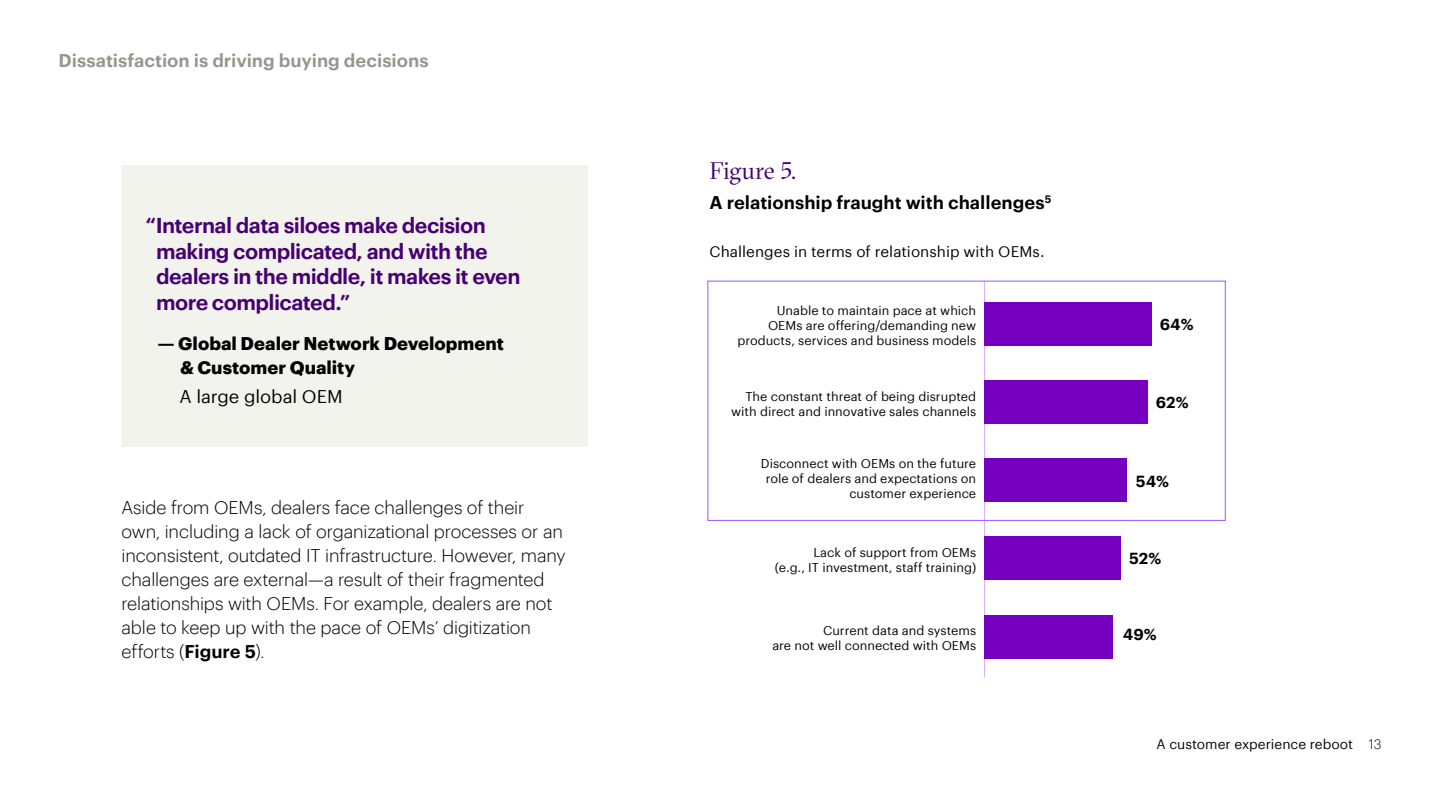
<style>
.page{position:relative;width:1440px;height:810px;background:#fff}
.page>*{position:absolute;margin:0;border:0;box-sizing:border-box;transform-origin:0 0}
.t1{font:24px "GT Sectra Fine";letter-spacing:-.01em;color:#460073}
.t2{font:600 21px/25.5px "Graphik";letter-spacing:-.025em;color:#460073}
.t3{font:300 18px/24px "Graphik";letter-spacing:-.01em;color:#000}
.t4{font:700 18px/24px "Graphik";color:#000}
.t5{font:600 18px "Graphik";color:#96968c}
.t6{font:600 18px "Graphik";letter-spacing:-.005em;color:#000}
.t7{font:18px "Graphik";letter-spacing:-.005em;color:#000}
.t8{font:600 15.75px "Graphik";color:#000}
.t9{font:15px "Graphik";color:#000}
.t10{font:13.5px "Graphik";color:#000}
.t11{font:12.45px/15px "Graphik";color:#000;text-align:right}
.s1{font-weight:600}
.s2{font-weight:300}
</style>
<div class="page">
<div style="left:121px;top:165px;width:467px;height:281px;background:#f3f3ed"></div>
<hr style="left:984px;top:281px;width:1px;height:396px;background:#dcafff">
<div style="left:708px;top:281px;width:518px;height:240px;border:1px solid #a055f5"></div>
<div style="left:984px;top:615px;width:129px;height:44px;background:#7500c0"></div>
<div style="left:984px;top:537px;width:137px;height:43px;background:#7500c0"></div>
<div style="left:984px;top:459px;width:143px;height:43px;background:#7500c0"></div>
<div style="left:984px;top:381px;width:163px;height:43px;background:#7500c0"></div>
<div style="left:984px;top:303px;width:168px;height:43px;background:#7500c0"></div>
<h3 class="t5" style="left:58px;top:47px;width:372px">Dissatisfaction is driving buying decisions</h3>
<h2 class="t2" style="left:156px;top:211px;width:366px;text-indent:-10px">“Internal data siloes make decision making complicated, and with the dealers in the middle, it makes it even more complicated.”</h2>
<h3 class="t4" style="left:180px;top:330px;width:325px;text-indent:-22px">— Global Dealer Network Development &amp; Customer Quality</h3>
<h3 class="t7" style="left:179px;top:383px;width:165px">A large global OEM</h3>
<p class="t3" style="left:122px;top:494px;width:446px">Aside from OEMs, dealers face challenges of their own, including a lack of organizational processes or an inconsistent, outdated IT infrastructure. However, many challenges are external—a result of their fragmented relationships with OEMs. For example, dealers are not able to keep up with the pace of OEMs’ digitization efforts (<span class="s1">Figure 5</span>).</p>
<h1 class="t1" style="left:710px;top:157px;width:89px">Figure 5.</h1>
<h3 class="t6" style="left:710px;top:189px;width:343px">A relationship fraught with challenges<sup>5</sup></h3>
<p class="t9" style="left:710px;top:241px;width:337px">Challenges in terms of relationship with OEMs.</p>
<p class="t11" style="left:737px;top:302px;width:240px">Unable to maintain pace at which<br>OEMs are offering/demanding new products, services and business models</p>
<p class="t11" style="left:731px;top:388px;width:246px">The constant threat of being disrupted with direct and innovative sales channels</p>
<p class="t11" style="left:761px;top:455px;width:217px">Disconnect with OEMs on the future role of dealers and expectations on customer experience</p>
<p class="t11" style="left:775px;top:544px;width:203px">Lack of support from OEMs<br>(e.g., IT investment, staff training)</p>
<p class="t11" style="left:772px;top:622px;width:205px">Current data and systems<br>are not well connected with OEMs</p>
<p class="t8" style="left:1160px;top:312px;width:35px">64%</p>
<p class="t8" style="left:1156px;top:390px;width:34px">62%</p>
<p class="t8" style="left:1136px;top:469px;width:35px">54%</p>
<p class="t8" style="left:1129px;top:546px;width:34px">52%</p>
<p class="t8" style="left:1123px;top:623px;width:35px">49%</p>
<p class="t10" style="left:1156px;top:734px;width:227px">A customer experience reboot <span class="s2">13</span></p>
</div>
